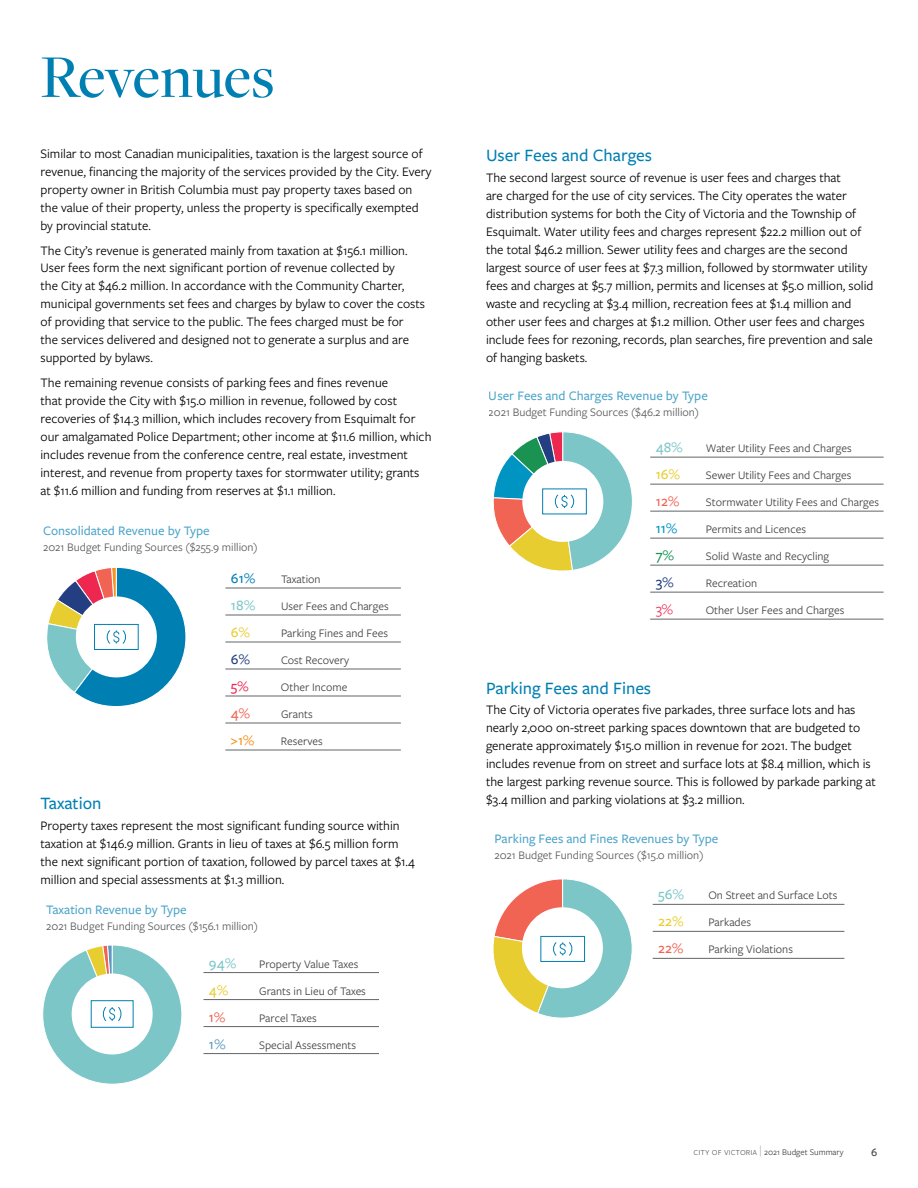
<style>
.page{position:relative;width:918px;height:1188px;background:#fff}
.page>*{position:absolute;margin:0;border:0;box-sizing:border-box;transform-origin:0 0}
.t1{font:500 63px "Freight Disp Pro";color:#007fb3}
.t2{font:500 18px "Freight Sans Pro";color:#007fb3}
.t3{font:500 15px "Freight Sans Pro";letter-spacing:.015em;color:#7cc6c8}
.t4{font:500 15px "Freight Sans Pro";color:#e8cd31}
.t5{font:500 15px "Freight Sans Pro";color:#f16454}
.t6{font:500 15px "Freight Sans Pro";color:#233e81}
.t7{font:500 15px "Freight Sans Pro";color:#007fb3}
.t8{font:500 15px "Freight Sans Pro";color:#f7941f}
.t9{font:500 15px "Freight Sans Pro";color:#0094c2}
.t10{font:500 15px "Freight Sans Pro";color:#ee2750}
.t11{font:500 15px "Freight Sans Pro";color:#6097c1}
.t12{font:500 15px "Freight Sans Pro";color:#1a9352}
.t13{font:15px "Freight Sans Pro";color:#ee2750}
.t14{font:13.5px/18px "Freight Sans Pro";color:#000}
.t15{font:500 13.5px "Freight Sans Pro";color:rgb(0 127 179/.7)}
.t16{font:12px "Freight Sans Pro";color:#414042}
.t17{font:12px "Freight Sans Pro";color:#58595b}
.t18{font:500 12px "Freight Sans Pro";color:#414042}
.t19{font:9px "Freight Sans Pro";color:#414042}
.s1{font-weight:300;font-size:10.5px}
.s2{font-weight:300;font-size:12.15px;color:#939598}
</style>
<div class="page">
<hr style="left:225px;top:588px;width:176px;height:1px;background:#636466">
<hr style="left:225px;top:615px;width:176px;height:1px;background:#636466">
<hr style="left:225px;top:642px;width:176px;height:1px;background:#636466">
<hr style="left:225px;top:669px;width:176px;height:1px;background:#636466">
<hr style="left:225px;top:696px;width:176px;height:1px;background:#636466">
<hr style="left:225px;top:723px;width:176px;height:1px;background:#636466">
<hr style="left:225px;top:750px;width:176px;height:1px;background:#636466">
<svg style="left:47px;top:567px;width:139px;height:140px"></svg>
<hr style="left:203px;top:972px;width:176px;height:1px;background:#636466">
<hr style="left:203px;top:999px;width:176px;height:1px;background:#636466">
<hr style="left:203px;top:1026px;width:176px;height:1px;background:#636466">
<hr style="left:203px;top:1053px;width:176px;height:1px;background:#636466">
<svg style="left:43px;top:945px;width:139px;height:139px"></svg>
<hr style="left:650px;top:457px;width:234px;height:1px;background:#636466">
<hr style="left:650px;top:484px;width:234px;height:1px;background:#636466">
<hr style="left:650px;top:511px;width:234px;height:1px;background:#636466">
<hr style="left:650px;top:538px;width:234px;height:1px;background:#636466">
<hr style="left:650px;top:565px;width:234px;height:1px;background:#636466">
<hr style="left:650px;top:592px;width:234px;height:1px;background:#636466">
<hr style="left:650px;top:619px;width:234px;height:1px;background:#636466">
<svg style="left:493px;top:432px;width:139px;height:139px"></svg>
<hr style="left:653px;top:904px;width:191px;height:1px;background:#636466">
<hr style="left:653px;top:931px;width:191px;height:1px;background:#636466">
<hr style="left:653px;top:958px;width:191px;height:1px;background:#636466">
<svg style="left:493px;top:879px;width:139px;height:139px"></svg>
<h1 class="t1" style="left:40px;top:35px;width:236px">Revenues</h1>
<p class="t14" style="left:40px;top:144px;width:393px">Similar to most Canadian municipalities, taxation is the largest source of revenue, financing the majority of the services provided by the City. Every property owner in British Columbia must pay property taxes based on the value of their property, unless the property is specifically exempted by provincial statute.</p>
<p class="t14" style="left:40px;top:241px;width:386px">The City’s revenue is generated mainly from taxation at $156.1 million.<br>User fees form the next significant portion of revenue collected by<br>the City at $46.2 million. In accordance with the Community Charter, municipal governments set fees and charges by bylaw to cover the costs of providing that service to the public. The fees charged must be for<br>the services delivered and designed not to generate a surplus and are supported by bylaws.</p>
<p class="t14" style="left:40px;top:373px;width:392px">The remaining revenue consists of parking fees and fines revenue<br>that provide the City with $15.0 million in revenue, followed by cost recoveries of $14.3 million, which includes recovery from Esquimalt for our amalgamated Police Department; other income at $11.6 million, which includes revenue from the conference centre, real estate, investment interest, and revenue from property taxes for stormwater utility; grants at $11.6 million and funding from reserves at $1.1 million.</p>
<p class="t15" style="left:43px;top:521px;width:168px">Consolidated Revenue by Type</p>
<p class="t17" style="left:43px;top:539px;width:216px">2021 Budget Funding Sources ($255.9 million)</p>
<p class="t7" style="left:231px;top:568px;width:26px">61%</p>
<p class="t16" style="left:281px;top:571px;width:41px">Taxation</p>
<p class="t3" style="left:231px;top:595px;width:26px">18%</p>
<p class="t16" style="left:281px;top:598px;width:109px">User Fees and Charges</p>
<p class="t4" style="left:231px;top:622px;width:20px">6%</p>
<p class="t16" style="left:281px;top:625px;width:108px">Parking Fines and Fees</p>
<p class="t6" style="left:231px;top:649px;width:21px">6%</p>
<p class="t16" style="left:281px;top:652px;width:70px">Cost Recovery</p>
<p class="t10" style="left:231px;top:676px;width:19px">5%</p>
<p class="t16" style="left:281px;top:679px;width:68px">Other Income</p>
<p class="t5" style="left:231px;top:703px;width:21px">4%</p>
<p class="t16" style="left:281px;top:706px;width:33px">Grants</p>
<p class="t8" style="left:231px;top:730px;width:25px">&gt;1%</p>
<p class="t16" style="left:281px;top:733px;width:43px">Reserves</p>
<h2 class="t2" style="left:40px;top:791px;width:63px">Taxation</h2>
<p class="t14" style="left:40px;top:816px;width:376px">Property taxes represent the most significant funding source within taxation at $146.9 million. Grants in lieu of taxes at $6.5 million form the next significant portion of taxation, followed by parcel taxes at $1.4 million and special assessments at $1.3 million.</p>
<p class="t15" style="left:46px;top:900px;width:142px">Taxation Revenue by Type</p>
<p class="t17" style="left:46px;top:918px;width:213px">2021 Budget Funding Sources ($156.1 million)</p>
<p class="t3" style="left:209px;top:953px;width:29px">94%</p>
<p class="t16" style="left:259px;top:956px;width:101px">Property Value Taxes</p>
<p class="t4" style="left:209px;top:980px;width:21px">4%</p>
<p class="t16" style="left:259px;top:983px;width:108px">Grants in Lieu of Taxes</p>
<p class="t5" style="left:209px;top:1007px;width:18px">1%</p>
<p class="t16" style="left:259px;top:1010px;width:59px">Parcel Taxes</p>
<p class="t11" style="left:209px;top:1034px;width:18px">1%</p>
<p class="t16" style="left:259px;top:1037px;width:98px">Special Assessments</p>
<h2 class="t2" style="left:486px;top:143px;width:168px">User Fees and Charges</h2>
<p class="t14" style="left:486px;top:168px;width:389px">The second largest source of revenue is user fees and charges that<br>are charged for the use of city services. The City operates the water distribution systems for both the City of Victoria and the Township of Esquimalt. Water utility fees and charges represent $22.2 million out of the total $46.2 million. Sewer utility fees and charges are the second largest source of user fees at $7.3 million, followed by stormwater utility fees and charges at $5.7 million, permits and licenses at $5.0 million, solid waste and recycling at $3.4 million, recreation fees at $1.4 million and other user fees and charges at $1.2 million. Other user fees and charges include fees for rezoning, records, plan searches, fire prevention and sale of hanging baskets.</p>
<p class="t15" style="left:489px;top:386px;width:221px">User Fees and Charges Revenue by Type</p>
<p class="t17" style="left:489px;top:404px;width:212px">2021 Budget Funding Sources ($46.2 million)</p>
<p class="t3" style="left:656px;top:437px;width:28px">48%</p>
<p class="t16" style="left:706px;top:440px;width:147px">Water Utility Fees and Charges</p>
<p class="t4" style="left:656px;top:464px;width:26px">16%</p>
<p class="t16" style="left:706px;top:467px;width:147px">Sewer Utility Fees and Charges</p>
<p class="t5" style="left:656px;top:491px;width:25px">12%</p>
<p class="t16" style="left:706px;top:494px;width:175px">Stormwater Utility Fees and Charges</p>
<p class="t9" style="left:656px;top:518px;width:23px">11%</p>
<p class="t16" style="left:706px;top:521px;width:102px">Permits and Licences</p>
<p class="t12" style="left:656px;top:545px;width:20px">7%</p>
<p class="t16" style="left:706px;top:548px;width:125px">Solid Waste and Recycling</p>
<p class="t6" style="left:656px;top:572px;width:19px">3%</p>
<p class="t16" style="left:706px;top:575px;width:53px">Recreation</p>
<p class="t13" style="left:656px;top:599px;width:19px">3%</p>
<p class="t16" style="left:706px;top:602px;width:140px">Other User Fees and Charges</p>
<h2 class="t2" style="left:486px;top:676px;width:167px">Parking Fees and Fines</h2>
<p class="t14" style="left:486px;top:700px;width:391px">The City of Victoria operates five parkades, three surface lots and has nearly 2,000 on-street parking spaces downtown that are budgeted to generate approximately $15.0 million in revenue for 2021. The budget includes revenue from on street and surface lots at $8.4 million, which is the largest parking revenue source. This is followed by parkade parking at $3.4 million and parking violations at $3.2 million.</p>
<p class="t15" style="left:494px;top:829px;width:225px">Parking Fees and Fines Revenues by Type</p>
<p class="t17" style="left:494px;top:847px;width:211px">2021 Budget Funding Sources ($15.0 million)</p>
<p class="t3" style="left:658px;top:885px;width:27px">56%</p>
<p class="t16" style="left:708px;top:888px;width:130px">On Street and Surface Lots</p>
<p class="t4" style="left:658px;top:912px;width:27px">22%</p>
<p class="t16" style="left:708px;top:915px;width:44px">Parkades</p>
<p class="t5" style="left:658px;top:939px;width:27px">22%</p>
<p class="t16" style="left:708px;top:942px;width:86px">Parking Violations</p>
<p class="t19" style="left:694px;top:1146px;width:152px"><span class="s1">city of victoria</span> <span class="s2">|</span> 2021 Budget Summary</p>
<p class="t18" style="left:871px;top:1144px;width:8px">6</p>
</div>
